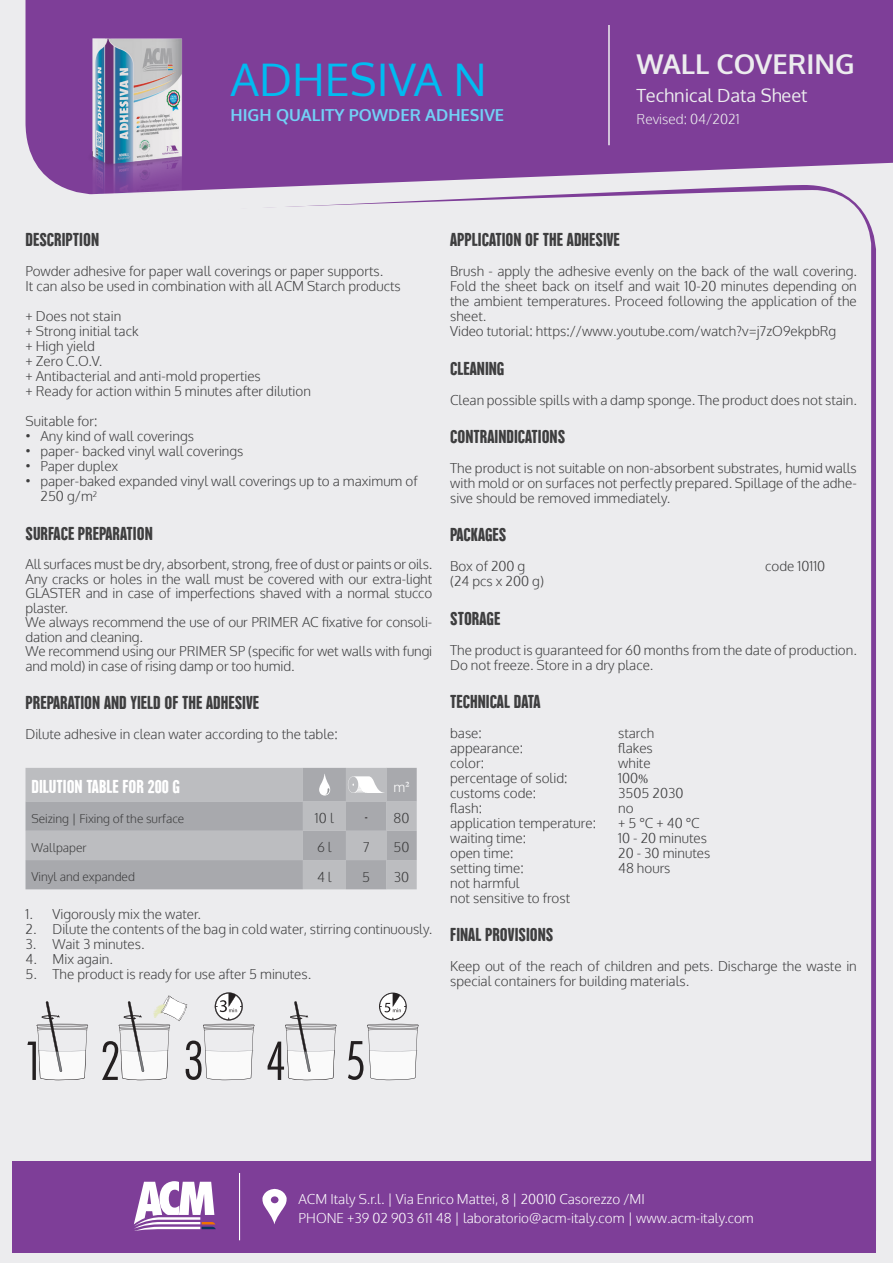
<style>
.page{position:relative;width:893px;height:1263px;background:#ececee}
.page>*{position:absolute;margin:0;border:0;box-sizing:border-box;transform-origin:0 0}
.t1{font:45px "Oxygen";color:#00bbf1}
.t2{font:700 27.3px "Oxygen";color:#ececee}
.t3{font:19.5px "Hector Rounded";color:#3e3e3f}
.t4{font:19.5px "Hector Rounded";color:#fff}
.t5{font:18.15px "Oxygen";color:#ececee}
.t6{font:700 16.5px "Oxygen";color:#72d1f6}
.t7{font:300 13.65px "Oxygen";color:#ececee}
.t8{font:300 13.5px/15px "Oxygen";color:#3e3e3f}
.t9{font:300 13.5px "Oxygen";color:#fff}
.t10{font:300 12px "Oxygen";color:#3e3e3f}
.s1{font-family:"Minion Pro";font-weight:400}
.s2{font-family:"Futura";font-weight:400;font-stretch:condensed;font-size:12.15px;color:#231f20}
</style>
<div class="page">
<div style="left:26px;top:0;width:867px;height:185px;background:#7e3e98"></div>
<svg style="left:26px;top:768px;width:391px;height:121px;background:#b2b3b6"></svg>
<svg style="left:319px;top:774px;width:11px;height:21px"></svg>
<svg style="left:348px;top:776px;width:36px;height:17px"></svg>
<div style="left:13px;top:1161px;width:863px;height:91px;background:#7e3e98"></div>
<hr style="left:608px;top:25px;width:2px;height:120px;background:#ececee">
<img style="left:54px;top:1px;width:150px;height:192px">
<svg style="left:27px;top:1001px;width:61px;height:79px"></svg>
<svg style="left:102px;top:992px;width:152px;height:88px"></svg>
<svg style="left:268px;top:1001px;width:69px;height:79px"></svg>
<svg style="left:348px;top:993px;width:71px;height:87px"></svg>
<svg style="left:262px;top:1189px;width:25px;height:35px"></svg>
<hr style="left:239px;top:1173px;width:1px;height:67px;background:#fff">
<svg style="left:134px;top:1181px;width:82px;height:49px"></svg>
<p class="t1" style="left:231px;top:49px;width:258px">ADHESIVA N</p>
<p class="t6" style="left:231px;top:105px;width:275px">HIGH QUALITY POWDER ADHESIVE</p>
<p class="t2" style="left:636px;top:47px;width:220px">WALL COVERING</p>
<p class="t5" style="left:636px;top:84px;width:173px">Technical Data Sheet</p>
<p class="t7" style="left:636px;top:110px;width:105px">Revised: 04/2021</p>
<p class="t3" style="left:26px;top:230px;width:75px">DESCRIPTION</p>
<p class="t8" style="left:26px;top:264px;width:359px">Powder adhesive for paper wall coverings or paper supports.</p>
<p class="t8" style="left:26px;top:279px;width:377px">It can also be used in combination with all ACM Starch products</p>
<p class="t8" style="left:26px;top:309px;width:97px">+ Does not stain</p>
<p class="t8" style="left:26px;top:324px;width:115px">+ Strong initial tack</p>
<p class="t8" style="left:26px;top:339px;width:71px">+ High yield</p>
<p class="t8" style="left:26px;top:354px;width:78px">+ Zero C.O.V.</p>
<p class="t8" style="left:26px;top:369px;width:237px">+ Antibacterial and anti-mold properties</p>
<p class="t8" style="left:26px;top:384px;width:287px">+ Ready for action within 5 minutes after dilution</p>
<p class="t8" style="left:26px;top:414px;width:73px">Suitable for:</p>
<p class="t8" style="left:26px;top:429px;width:170px">• Any kind of wall coverings</p>
<p class="t8" style="left:26px;top:444px;width:220px">• paper- backed vinyl wall coverings</p>
<p class="t8" style="left:26px;top:459px;width:94px">• Paper duplex</p>
<p class="t8" style="left:41px;top:474px;width:379px;text-indent:-15px">• paper-baked expanded vinyl wall coverings up to a maximum of<br>250 g/m<sup>2</sup></p>
<p class="t3" style="left:26px;top:523px;width:129px">SURFACE PREPARATION</p>
<p class="t8" style="left:26px;top:557px;width:408px">All surfaces must be dry, absorbent, strong, free of dust or paints or oils.</p>
<p class="t8" style="left:26px;top:572px;width:408px;line-height:14.5px;text-align:justify">Any cracks or holes in the wall must be covered with our extra-light GLASTER and in case of imperfections shaved with a normal stucco plaster.</p>
<p class="t8" style="left:26px;top:615px;width:408px;line-height:14.5px">We always recommend the use of our PRIMER AC fixative for consoli&shy;dation and cleaning.</p>
<p class="t8" style="left:26px;top:645px;width:408px;line-height:14.5px">We recommend using our PRIMER SP (specific for wet walls with fungi and mold) in case of rising damp or too humid.</p>
<p class="t3" style="left:26px;top:693px;width:235px">PREPARATION AND YIELD OF THE ADHESIVE</p>
<p class="t8" style="left:26px;top:727px;width:314px">Dilute adhesive in clean water according to the table:</p>
<p class="t4" style="left:31px;top:776px;width:150px">DILUTION TABLE FOR 200 G</p>
<p class="t9" style="left:393px;top:778px;width:18px">m<span class="s1">²</span></p>
<p class="t10" style="left:31px;top:811px;width:154px">Seizing | Fixing of the surface</p>
<p class="t8" style="left:315px;top:811px;width:20px">10 l</p>
<p class="t8" style="left:365px;top:811px;width:46px"><span class="s2">-</span> 80</p>
<p class="t10" style="left:31px;top:840px;width:57px">Wallpaper</p>
<p class="t8" style="left:317px;top:840px;width:16px">6 l</p>
<p class="t8" style="left:363px;top:840px;width:8px">7</p>
<p class="t8" style="left:394px;top:840px;width:17px">50</p>
<p class="t10" style="left:31px;top:869px;width:105px">Vinyl and expanded</p>
<p class="t8" style="left:317px;top:870px;width:16px">4 l</p>
<p class="t8" style="left:362px;top:870px;width:9px">5</p>
<p class="t8" style="left:394px;top:870px;width:17px">30</p>
<p class="t8" style="left:26px;top:907px;width:177px">1. Vigorously mix the water.</p>
<p class="t8" style="left:26px;top:922px;width:408px">2. Dilute the contents of the bag in cold water, stirring continuously.</p>
<p class="t8" style="left:26px;top:937px;width:120px">3. Wait 3 minutes.</p>
<p class="t8" style="left:26px;top:952px;width:89px">4. Mix again.</p>
<p class="t8" style="left:26px;top:967px;width:287px">5. The product is ready for use after 5 minutes.</p>
<p class="t3" style="left:450px;top:230px;width:171px">APPLICATION OF THE ADHESIVE</p>
<p class="t8" style="left:450px;top:264px;width:408px;text-align:justify">Brush - apply the adhesive evenly on the back of the wall covering.<br>Fold the sheet back on itself and wait 10-20 minutes depending on the ambient temperatures. Proceed following the application of the sheet.</p>
<p class="t8" style="left:450px;top:324px;width:388px">Video tutorial: https://www.youtube.com/watch?v=j7zO9ekpbRg</p>
<p class="t3" style="left:450px;top:358px;width:56px">CLEANING</p>
<p class="t8" style="left:450px;top:393px;width:408px">Clean possible spills with a damp sponge. The product does not stain.</p>
<p class="t3" style="left:450px;top:426px;width:117px">CONTRAINDICATIONS</p>
<p class="t8" style="left:450px;top:461px;width:408px;text-align:justify">The product is not suitable on non-absorbent substrates, humid walls with mold or on surfaces not perfectly prepared. Spillage of the adhe&shy;sive should be removed immediately.</p>
<p class="t3" style="left:450px;top:525px;width:58px">PACKAGES</p>
<p class="t8" style="left:450px;top:559px;width:77px">Box of 200 g</p>
<p class="t8" style="left:765px;top:559px;width:62px">code 10110</p>
<p class="t8" style="left:450px;top:574px;width:95px">(24 pcs x 200 g)</p>
<p class="t3" style="left:450px;top:608px;width:52px">STORAGE</p>
<p class="t8" style="left:450px;top:643px;width:408px">The product is guaranteed for 60 months from the date of production.<br>Do not freeze. Store in a dry place.</p>
<p class="t3" style="left:450px;top:692px;width:92px">TECHNICAL DATA</p>
<p class="t8" style="left:450px;top:726px;width:33px">base:</p>
<p class="t8" style="left:618px;top:726px;width:38px">starch</p>
<p class="t8" style="left:450px;top:741px;width:75px">appearance:</p>
<p class="t8" style="left:618px;top:741px;width:36px">flakes</p>
<p class="t8" style="left:450px;top:756px;width:35px">color:</p>
<p class="t8" style="left:618px;top:756px;width:34px">white</p>
<p class="t8" style="left:450px;top:771px;width:119px">percentage of solid:</p>
<p class="t8" style="left:618px;top:771px;width:32px">100<span class="s1">%</span></p>
<p class="t8" style="left:450px;top:786px;width:87px">customs code:</p>
<p class="t8" style="left:618px;top:786px;width:67px">3505 2030</p>
<p class="t8" style="left:450px;top:801px;width:33px">flash:</p>
<p class="t8" style="left:618px;top:801px;width:17px">no</p>
<p class="t8" style="left:450px;top:816px;width:147px">application temperature:</p>
<p class="t8" style="left:618px;top:816px;width:83px">+ 5 °C + 40 °C</p>
<p class="t8" style="left:450px;top:831px;width:77px">waiting time:</p>
<p class="t8" style="left:618px;top:831px;width:90px">10 - 20 minutes</p>
<p class="t8" style="left:450px;top:846px;width:65px">open time:</p>
<p class="t8" style="left:618px;top:846px;width:94px">20 - 30 minutes</p>
<p class="t8" style="left:450px;top:861px;width:75px">setting time:</p>
<p class="t8" style="left:618px;top:861px;width:54px">48 hours</p>
<p class="t8" style="left:450px;top:876px;width:71px">not harmful</p>
<p class="t8" style="left:450px;top:891px;width:121px">not sensitive to frost</p>
<p class="t3" style="left:450px;top:925px;width:105px">FINAL PROVISIONS</p>
<p class="t8" style="left:450px;top:959px;width:408px">Keep out of the reach of children and pets. Discharge the waste in special containers for building materials.</p>
<p class="t9" style="left:299px;top:1190px;width:348px">ACM Italy S.r.l. | Via Enrico Mattei, 8 | 20010 Casorezzo /MI</p>
<p class="t9" style="left:299px;top:1210px;width:457px">PHONE +39 02 903 611 48 | laboratorio@acm-italy.com | www.acm-italy.com</p>
</div>
